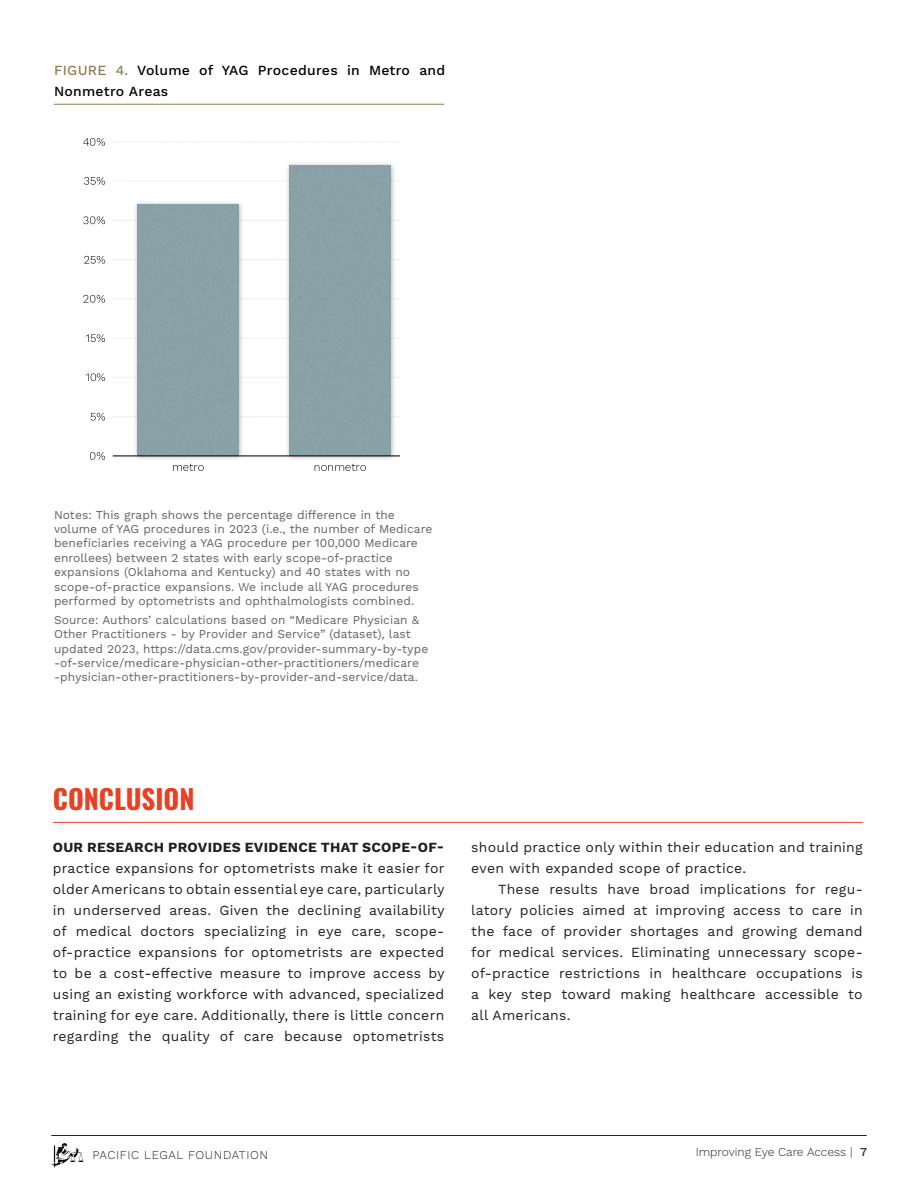
<style>
.page{position:relative;width:918px;height:1188px;background:#fff}
.page>*{position:absolute;margin:0;border:0;box-sizing:border-box;transform-origin:0 0}
.t1{font:700 27px "Oswald";color:#e64225}
.body_copy_-_first_paragraph{font:13.95px/21px "Work Sans";letter-spacing:.02em;color:#231f20;text-align:justify}
.body_copy{font:13.95px/21px "Work Sans";letter-spacing:.02em;color:#231f20;text-align:justify}
.article_body_first-graf{font:500 13.95px/21px "Work Sans";letter-spacing:.02em;color:#000}
.bio{font:12px/14.4px "Work Sans";letter-spacing:.005em;color:#626362}
.footer_-_right{font:300 12px "Work Sans";color:#1c2927}
.footer_-_right-2{font:300 12px "Work Sans";letter-spacing:.05em;color:#1c2927}
.s1{color:#907e50}
.s2{font-weight:700}
.s3{font-weight:500}
</style>
<div class="page">
<svg style="left:51px;top:1143px;width:33px;height:24px"></svg>
<hr style="left:51px;top:1135px;width:816px;height:1px;background:#1c2927">
<hr style="left:53px;top:822px;width:810px;height:1px;background:#e64225">
<hr style="left:54px;top:104px;width:390px;height:1px;background:#907e50">
<svg style="left:114px;top:416px;width:286px;height:1px"></svg>
<svg style="left:114px;top:377px;width:286px;height:1px"></svg>
<svg style="left:114px;top:338px;width:286px;height:1px"></svg>
<svg style="left:114px;top:259px;width:286px;height:1px"></svg>
<svg style="left:114px;top:220px;width:286px;height:1px"></svg>
<img style="left:133px;top:202px;width:111px;height:257px">
<div style="left:138px;top:205px;width:101px;height:250px;background:#89a2a7"></div>
<img style="left:284px;top:163px;width:112px;height:296px">
<div style="left:290px;top:166px;width:101px;height:289px;background:#89a2a7"></div>
<hr style="left:113px;top:455px;width:287px;height:1px;background:#000">
<svg style="left:90px;top:452px;width:15px;height:8px"></svg>
<svg style="left:91px;top:413px;width:14px;height:8px"></svg>
<svg style="left:86px;top:373px;width:19px;height:8px"></svg>
<svg style="left:86px;top:334px;width:19px;height:8px"></svg>
<svg style="left:83px;top:295px;width:22px;height:8px"></svg>
<svg style="left:84px;top:256px;width:21px;height:8px"></svg>
<svg style="left:83px;top:216px;width:22px;height:8px"></svg>
<svg style="left:84px;top:177px;width:21px;height:8px"></svg>
<svg style="left:83px;top:138px;width:22px;height:8px"></svg>
<svg style="left:173px;top:464px;width:31px;height:7px"></svg>
<svg style="left:315px;top:464px;width:51px;height:7px"></svg>
<p class="article_body_first-graf" style="left:54px;top:60px;width:393px"><span class="s1">FIGURE 4.</span> Volume of YAG Procedures in Metro and<br>Nonmetro Areas</p>
<p class="bio" style="left:54px;top:508px;width:380px">Notes: This graph shows the percentage difference in the volume of YAG procedures in 2023 (i.e., the number of Medicare beneficiaries receiving a YAG procedure per 100,000 Medicare enrollees) between 2 states with early scope-of-practice expansions (Oklahoma and Kentucky) and 40 states with no scope-of-practice expansions. We include all YAG procedures performed by optometrists and ophthalmologists combined.</p>
<p class="bio" style="left:54px;top:613px;width:376px">Source: Authors’ calculations based on “Medicare Physician &amp; Other Practitioners - by Provider and Service” (dataset), last updated 2023, https://data.cms.gov/provider-summary-by-type -of-service/medicare-physician-other-practitioners/medicare -physician-other-practitioners-by-provider-and-service/data.</p>
<p class="t1" style="left:53px;top:785px;width:143px">CONCLUSION</p>
<p class="body_copy_-_first_paragraph" style="left:53px;top:837px;width:393px"><span class="s2">OUR RESEARCH PROVIDES EVIDENCE THAT SCOPE-OF&shy;</span>practice expansions for optometrists make it easier for older Americans to obtain essential eye care, particularly in underserved areas. Given the declining availability of medical doctors specializing in eye care, scope&shy;of-practice expansions for optometrists are expected to be a cost-effective measure to improve access by using an existing workforce with advanced, specialized training for eye care. Additionally, there is little concern regarding the quality of care because optometrists</p>
<p class="body_copy_-_first_paragraph" style="left:471px;top:837px;width:393px">should practice only within their education and training even with expanded scope of practice.</p>
<p class="body_copy" style="left:471px;top:879px;width:393px;text-indent:27px">These results have broad implications for regu&shy;latory policies aimed at improving access to care in the face of provider shortages and growing demand for medical services. Eliminating unnecessary scope&shy;of-practice restrictions in healthcare occupations is a key step toward making healthcare accessible to all Americans.</p>
<p class="footer_-_right-2" style="left:92px;top:1147px;width:177px">PACIFIC LEGAL FOUNDATION</p>
<p class="footer_-_right" style="left:696px;top:1145px;width:173px">Improving Eye Care Access | <span class="s3">7</span></p>
</div>
